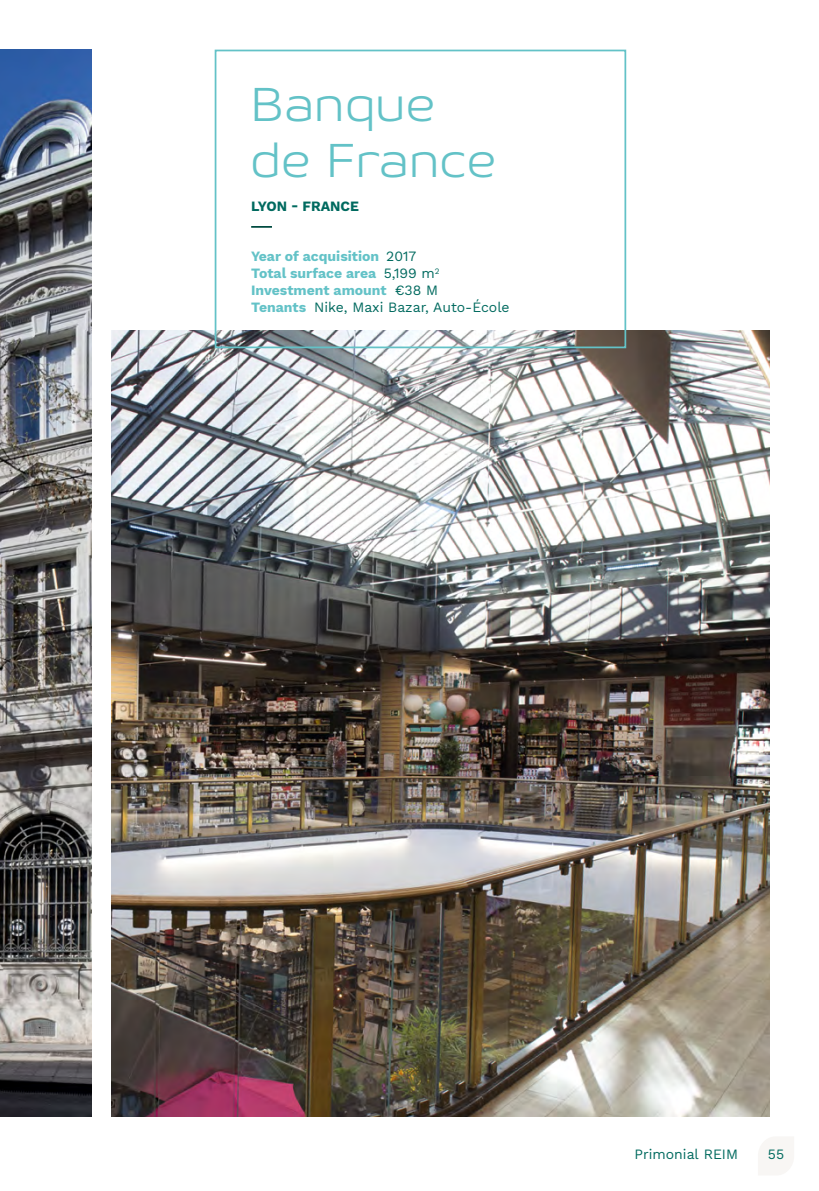
<style>
.page{position:relative;width:819px;height:1191px;background:#fff}
.page>*{position:absolute;margin:0;border:0;box-sizing:border-box;transform-origin:0 0}
.t1{font:300 47.25px/56.7px "Geon Expanded";letter-spacing:.025em;color:#63c2c7}
.t2{font:700 14px/16.8px "Work Sans";color:#63c2c7}
.t3{font:14px "Work Sans";color:#006a5f}
.t4{font:700 14px "Work Sans";color:#006a5f}
.s1{font-weight:400;color:#006a5f}
</style>
<div class="page">
<img style="left:0;top:50px;width:91px;height:1066px">
<img style="left:111px;top:330px;width:658px;height:786px">
<hr style="left:251px;top:226px;width:21px;height:2px;background:#004b40">
<div style="left:215px;top:50px;width:411px;height:298px;border:2px solid #63c2c7"></div>
<svg style="left:758px;top:1137px;width:36px;height:38px"></svg>
<h1 class="t1" style="left:251px;top:75px;width:246px">Banque de France</h1>
<p class="t4" style="left:251px;top:195px;width:109px">LYON - FRANCE</p>
<p class="t2" style="left:251px;top:248px;width:260px">Year of acquisition <span class="s1">2017<br></span>Total surface area <span class="s1">5,199 m</span><sup>2<br></sup>Investment amount <span class="s1">€38 M<br></span>Tenants <span class="s1">Nike, Maxi Bazar, Auto-École</span></p>
<p class="t3" style="left:634px;top:1144px;width:105px">Primonial REIM</p>
<p class="t3" style="left:767px;top:1144px;width:18px">55</p>
</div>
